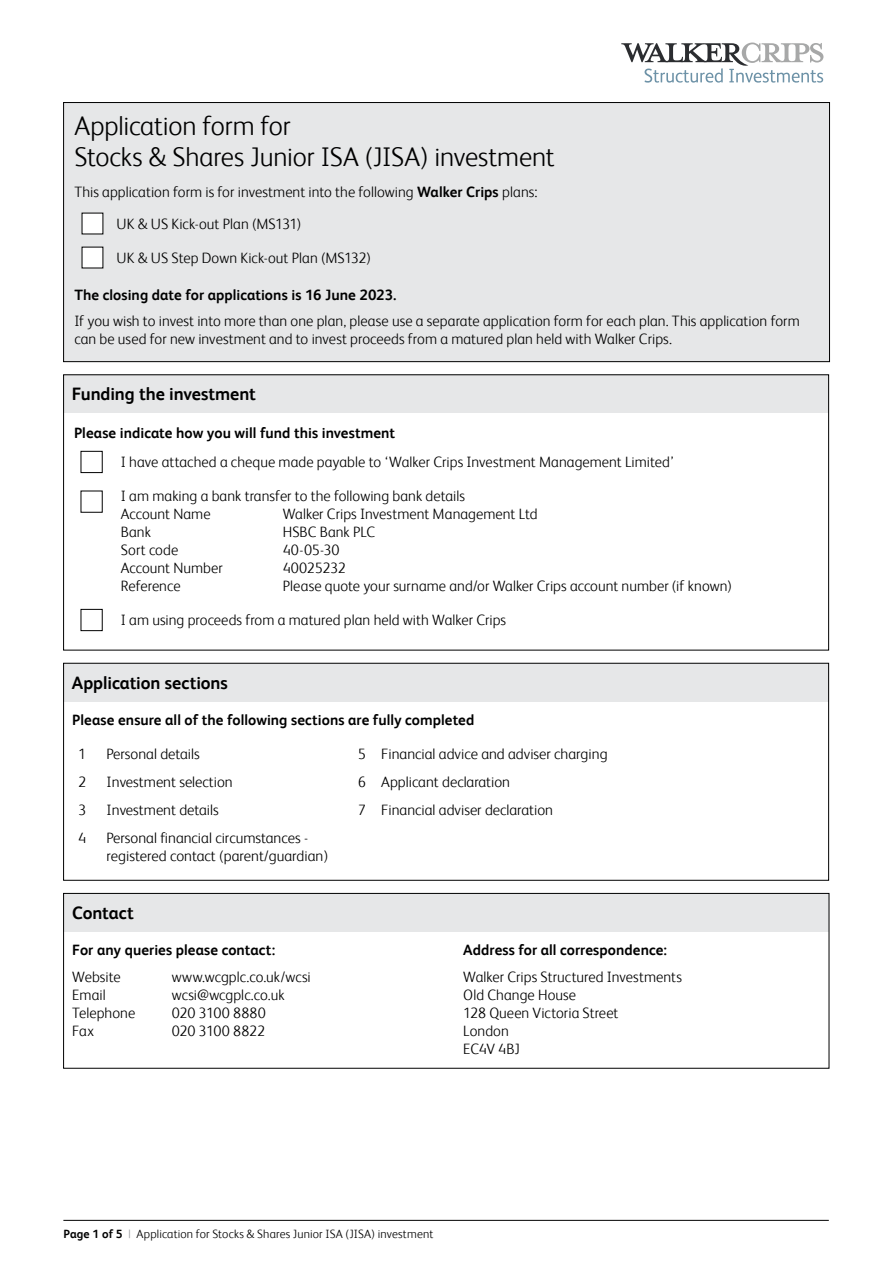
<style>
.page{position:relative;width:893px;height:1263px;background:#fff}
.page>*{position:absolute;margin:0;border:0;box-sizing:border-box;transform-origin:0 0}
.t1{font:300 27px/31.2px "FS Albert";letter-spacing:-.005em;color:#000}
.t2{font:700 18px "FS Albert";letter-spacing:-.005em;color:#000}
.t3{font:300 15px/18px "FS Albert";color:#000}
.t4{font:700 15px "FS Albert";letter-spacing:.005em;color:#000}
.t5{font:300 12px "FS Albert";letter-spacing:.015em;color:#000}
.s1{font-weight:700}
.s2{color:#939598}
</style>
<div class="page">
<hr style="left:63px;top:1220px;width:766px;height:1px;background:#000">
<svg style="left:621px;top:43px;width:202px;height:40px"></svg>
<div style="left:63px;top:663px;width:766px;height:38px;background:#e6e7e8"></div>
<div style="left:63px;top:663px;width:766px;height:217px;border:1px solid #000"></div>
<div style="left:64px;top:893px;width:765px;height:39px;background:#e6e7e8"></div>
<div style="left:63px;top:893px;width:766px;height:175px;border:1px solid #000"></div>
<div style="left:63px;top:375px;width:766px;height:38px;background:#e6e7e8"></div>
<div style="left:81px;top:451px;width:21px;height:22px;border:1px solid #000"></div>
<div style="left:81px;top:609px;width:21px;height:22px;border:1px solid #000"></div>
<div style="left:64px;top:103px;width:765px;height:259px;background:#e6e7e8"></div>
<div style="left:82px;top:213px;width:21px;height:21px;background:#fff"></div>
<div style="left:82px;top:247px;width:21px;height:21px;background:#fff"></div>
<div style="left:63px;top:102px;width:767px;height:260px;border:1px solid #000"></div>
<h1 class="t1" style="left:74px;top:110px;width:482px">Application form for<br>Stocks &amp; Shares Junior ISA (JISA) investment</h1>
<p class="t3" style="left:117px;top:175px;width:422px;line-height:32.5px;text-indent:-42px">This application form is for investment into the following <span class="s1">Walker Crips</span> plans:<br>UK &amp; US Kick-out Plan (MS131)</p>
<p class="t3" style="left:117px;top:249px;width:256px">UK &amp; US Step Down Kick-out Plan (MS132)</p>
<p class="t4" style="left:74px;top:286px;width:323px">The closing date for applications is 16 June 2023.</p>
<p class="t3" style="left:74px;top:312px;width:727px">If you wish to invest into more than one plan, please use a separate application form for each plan. This application form can be used for new investment and to invest proceeds from a matured plan held with Walker Crips.</p>
<p class="t2" style="left:72px;top:384px;width:186px">Funding the investment</p>
<p class="t4" style="left:74px;top:425px;width:323px">Please indicate how you will fund this investment</p>
<p class="t3" style="left:121px;top:453px;width:555px">I have attached a cheque made payable to ‘Walker Crips Investment Management Limited’</p>
<p class="t3" style="left:121px;top:487px;width:346px">I am making a bank transfer to the following bank details<br>Account Name</p>
<p class="t3" style="left:283px;top:505px;width:256px">Walker Crips Investment Management Ltd</p>
<p class="t3" style="left:121px;top:523px;width:32px">Bank</p>
<p class="t3" style="left:283px;top:523px;width:94px">HSBC Bank PLC</p>
<p class="t3" style="left:121px;top:541px;width:59px">Sort code</p>
<p class="t3" style="left:283px;top:541px;width:58px">40-05-30</p>
<p class="t3" style="left:121px;top:559px;width:103px">Account Number</p>
<p class="t3" style="left:283px;top:559px;width:65px">40025232</p>
<p class="t3" style="left:121px;top:577px;width:61px">Reference</p>
<p class="t3" style="left:283px;top:577px;width:451px">Please quote your surname and/or Walker Crips account number (if known)</p>
<p class="t3" style="left:121px;top:611px;width:387px">I am using proceeds from a matured plan held with Walker Crips</p>
<p class="t2" style="left:72px;top:672px;width:158px">Application sections</p>
<p class="t4" style="left:72px;top:711px;width:404px">Please ensure all of the following sections are fully completed</p>
<p class="t3" style="left:78px;top:745px;width:10px">1</p>
<p class="t3" style="left:107px;top:745px;width:95px">Personal details</p>
<p class="t3" style="left:358px;top:745px;width:251px">5 Financial advice and adviser charging</p>
<p class="t3" style="left:78px;top:773px;width:10px">2</p>
<p class="t3" style="left:107px;top:773px;width:128px">Investment selection</p>
<p class="t3" style="left:358px;top:773px;width:154px">6 Applicant declaration</p>
<p class="t3" style="left:78px;top:801px;width:10px">3</p>
<p class="t3" style="left:107px;top:801px;width:114px">Investment details</p>
<p class="t3" style="left:358px;top:801px;width:197px">7 Financial adviser declaration</p>
<p class="t3" style="left:78px;top:829px;width:10px">4</p>
<p class="t3" style="left:107px;top:829px;width:223px">Personal financial circumstances - registered contact (parent/guardian)</p>
<p class="t2" style="left:72px;top:902px;width:63px">Contact</p>
<p class="t4" style="left:72px;top:941px;width:204px">For any queries please contact:</p>
<p class="t3" style="left:72px;top:968px;width:50px">Website</p>
<p class="t3" style="left:172px;top:968px;width:141px">www.wcgplc.co.uk/wcsi</p>
<p class="t3" style="left:72px;top:986px;width:35px">Email</p>
<p class="t3" style="left:172px;top:986px;width:114px">wcsi@wcgplc.co.uk</p>
<p class="t3" style="left:72px;top:1004px;width:65px">Telephone</p>
<p class="t3" style="left:172px;top:1004px;width:95px">020 3100 8880</p>
<p class="t3" style="left:72px;top:1022px;width:23px">Fax</p>
<p class="t3" style="left:172px;top:1022px;width:95px">020 3100 8822</p>
<p class="t4" style="left:463px;top:941px;width:205px">Address for all correspondence:</p>
<p class="t3" style="left:463px;top:968px;width:220px">Walker Crips Structured Investments<br>Old Change House<br>128 Queen Victoria Street<br>London<br>EC4V 4BJ</p>
<p class="t5" style="left:63px;top:1226px;width:371px"><span class="s1">Page 1 of 5</span> <span class="s2">|</span> Application for Stocks &amp; Shares Junior ISA (JISA) investment</p>
</div>
